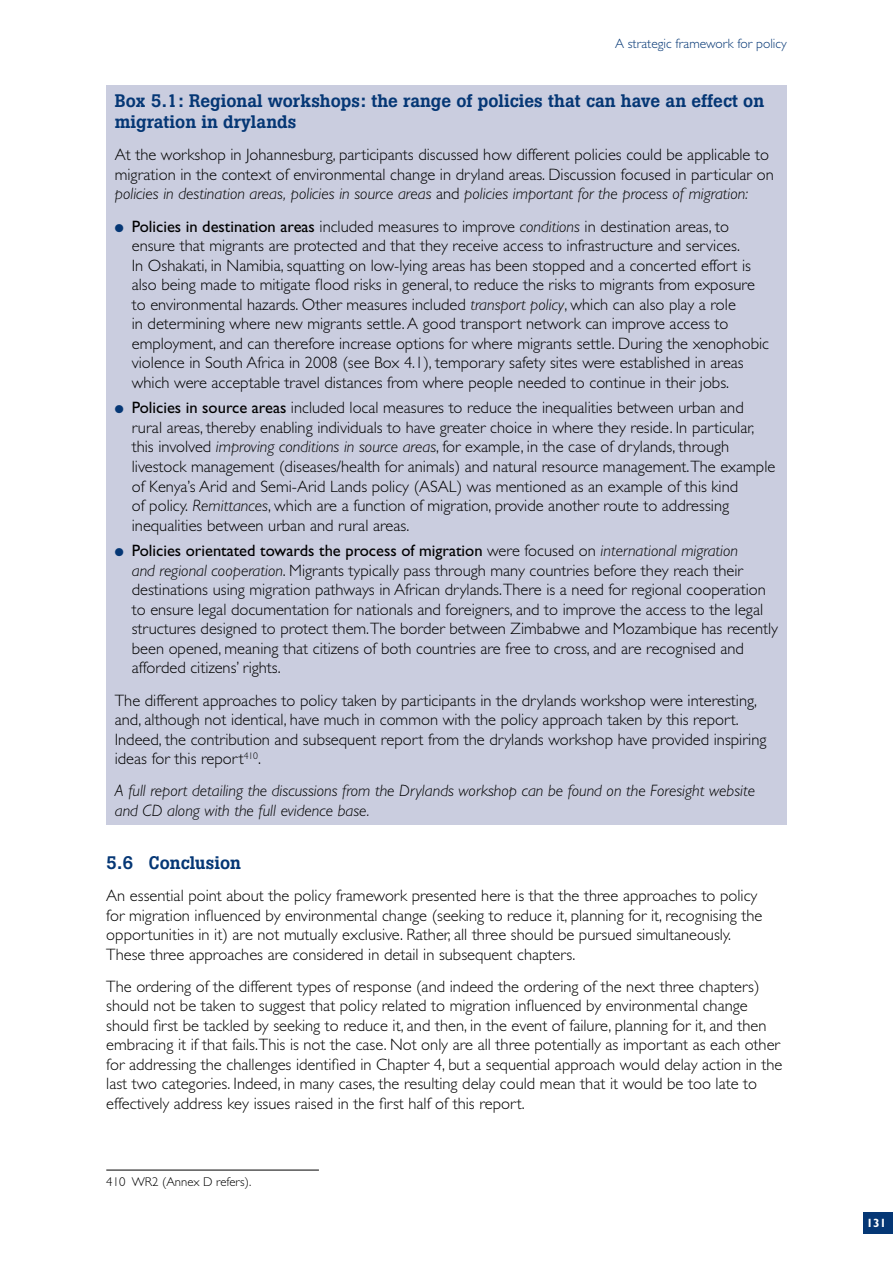
<style>
.page{position:relative;width:893px;height:1263px;background:#fff}
.page>*{position:absolute;margin:0;border:0;box-sizing:border-box;transform-origin:0 0}
.t1{font:500 18px/21px "Boton";color:#053775}
.t2{font:300 16.5px/19.5px "Gill Sans";color:#000}
.t3{font:italic 300 16.5px/19.5px "Gill Sans";color:#000}
.t4{font:300 13.5px "Gill Sans";color:#053775}
.t5{font:300 12.75px "Gill Sans";color:#000}
.t6{font:700 12px "Gill Sans";color:#fff}
.s1{font-style:italic}
.s2{color:#053775}
.s3{font-weight:400}
</style>
<div class="page">
<div style="left:863px;top:1212px;width:30px;height:21px;background:#053775"></div>
<div style="left:106px;top:85px;width:681px;height:739px;background:#cacddf"></div>
<hr style="left:106px;top:1170px;width:213px;height:1px;background:#000">
<p class="t4" style="left:615px;top:36px;width:173px">A strategic framework for policy</p>
<h2 class="t1" style="left:115px;top:90px;width:651px">Box 5.1: Regional workshops: the range of policies that can have an effect on migration in drylands</h2>
<p class="t2" style="left:115px;top:145px;width:660px">At the workshop in Johannesburg, participants discussed how different policies could be applicable to migration in the context of environmental change in dryland areas. Discussion focused in particular on <span class="s1">policies in destination areas, policies in source areas</span> and <span class="s1">policies important for the process of migration:</span></p>
<p class="t2" style="left:132px;top:216px;width:639px;text-indent:-17px"><span class="s2">●●</span> <span class="s3">Policies in destination areas</span> included measures to improve <span class="s1">conditions</span> in destination areas, to ensure that migrants are protected and that they receive access to infrastructure and services.<br>In Oshakati, in Namibia, squatting on low-lying areas has been stopped and a concerted effort is also being made to mitigate flood risks in general, to reduce the risks to migrants from exposure to environmental hazards. Other measures included <span class="s1">transport policy</span>, which can also play a role<br>in determining where new migrants settle. A good transport network can improve access to employment, and can therefore increase options for where migrants settle. During the xenophobic violence in South Africa in 2008 (see Box 4.1), temporary safety sites were established in areas which were acceptable travel distances from where people needed to continue in their jobs.</p>
<p class="t2" style="left:132px;top:398px;width:645px;text-indent:-17px"><span class="s2">●●</span> <span class="s3">Policies in source areas</span> included local measures to reduce the inequalities between urban and rural areas, thereby enabling individuals to have greater choice in where they reside. In particular, this involved <span class="s1">improving conditions in source areas</span>, for example, in the case of drylands, through livestock management (diseases/health for animals) and natural resource management.The example of Kenya’s Arid and Semi-Arid Lands policy (ASAL) was mentioned as an example of this kind<br>of policy. <span class="s1">Remittances</span>, which are a function of migration, provide another route to addressing inequalities between urban and rural areas.</p>
<p class="t2" style="left:132px;top:541px;width:648px;text-indent:-17px"><span class="s2">●●</span> <span class="s3">Policies orientated towards the process of migration</span> were focused on <span class="s1">international migration<br>and regional cooperation</span>. Migrants typically pass through many countries before they reach their destinations using migration pathways in African drylands.There is a need for regional cooperation to ensure legal documentation for nationals and foreigners, and to improve the access to the legal structures designed to protect them.The border between Zimbabwe and Mozambique has recently been opened, meaning that citizens of both countries are free to cross, and are recognised and afforded citizens’ rights.</p>
<p class="t2" style="left:115px;top:690px;width:653px">The different approaches to policy taken by participants in the drylands workshop were interesting, and, although not identical, have much in common with the policy approach taken by this report.<br>Indeed, the contribution and subsequent report from the drylands workshop have provided inspiring ideas for this report<sup>410</sup>.</p>
<p class="t3" style="left:115px;top:781px;width:642px">A full report detailing the discussions from the Drylands workshop can be found on the Foresight website and CD along with the full evidence base.</p>
<h2 class="t1" style="left:106px;top:852px;width:136px">5.6 Conclusion</h2>
<p class="t2" style="left:106px;top:886px;width:658px">An essential point about the policy framework presented here is that the three approaches to policy for migration influenced by environmental change (seeking to reduce it, planning for it, recognising the opportunities in it) are not mutually exclusive. Rather, all three should be pursued simultaneously.<br>These three approaches are considered in detail in subsequent chapters.</p>
<p class="t2" style="left:106px;top:977px;width:678px">The ordering of the different types of response (and indeed the ordering of the next three chapters) should not be taken to suggest that policy related to migration influenced by environmental change should first be tackled by seeking to reduce it, and then, in the event of failure, planning for it, and then embracing it if that fails.This is not the case. Not only are all three potentially as important as each other for addressing the challenges identified in Chapter 4, but a sequential approach would delay action in the last two categories. Indeed, in many cases, the resulting delay could mean that it would be too late to effectively address key issues raised in the first half of this report.</p>
<h3 class="t5" style="left:106px;top:1175px;width:146px">410 WR2 (Annex D refers).</h3>
<p class="t6" style="left:867px;top:1216px;width:21px">131</p>
</div>
